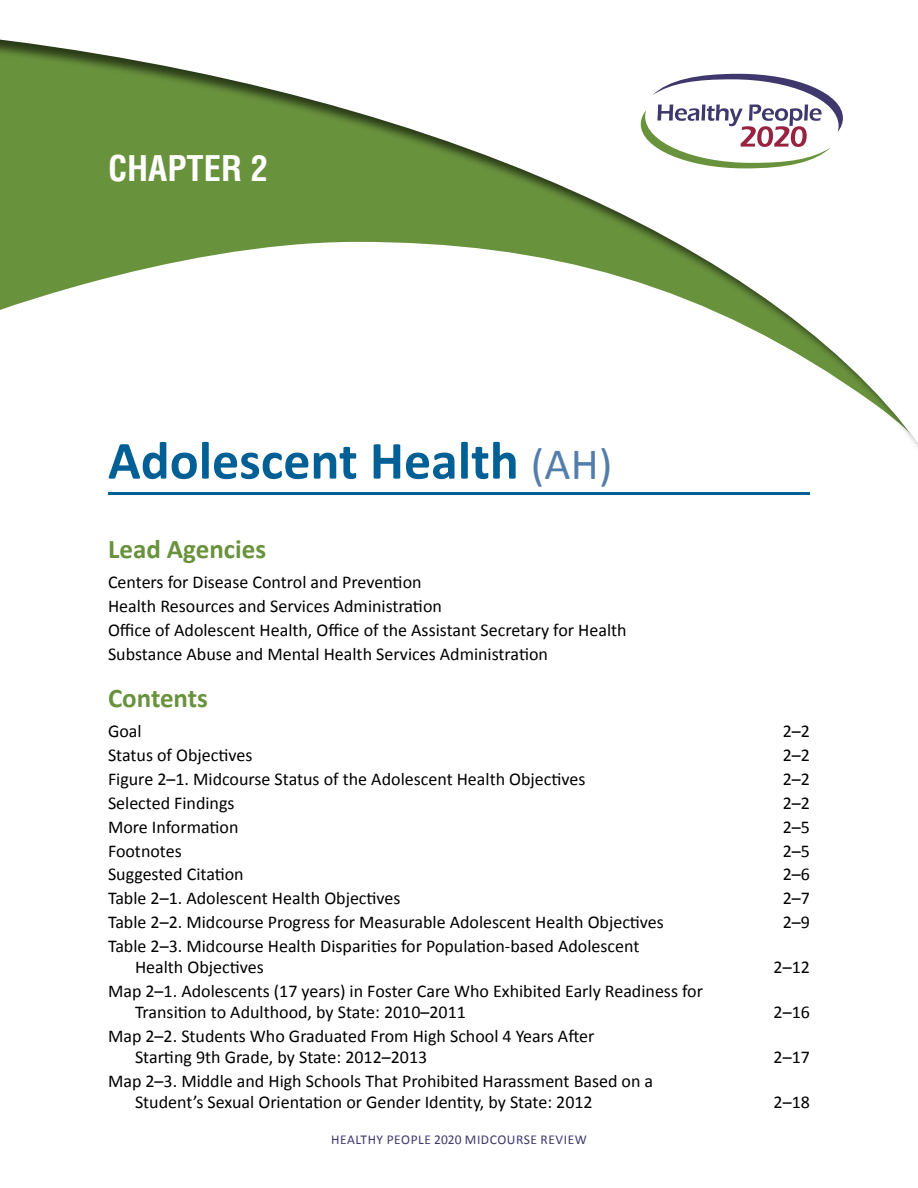
<style>
.page{position:relative;width:918px;height:1188px;background:#fff}
.page>*{position:absolute;margin:0;border:0;box-sizing:border-box;transform-origin:0 0}
.t1{font:700 54px "Calibri";color:#005f94}
.t2{font:700 condensed 34.5px "Helvetica LT Std";color:#fff}
.t3{font:700 27px "Calibri";color:#69923d}
.t4{font:18px/21px "Calibri";color:#000}
.t5{font:13.5px "Calibri";letter-spacing:.04em;color:#3e386c}
.s1{font-weight:400;font-size:45px;color:#537eab}
</style>
<div class="page">
<svg style="left:0;top:39px;width:918px;height:409px"></svg>
<svg style="left:641px;top:74px;width:202px;height:94px"></svg>
<hr style="left:108px;top:492px;width:702px;height:3px;background:#005f94">
<h1 class="t2" style="left:108px;top:147px;width:162px">CHAPTER 2</h1>
<h1 class="t1" style="left:108px;top:426px;width:506px">Adolescent Health <span class="s1">(AH)</span></h1>
<h2 class="t3" style="left:108px;top:532px;width:160px">Lead Agencies</h2>
<p class="t4" style="left:108px;top:572px;width:315px">Centers for Disease Control and Prevention</p>
<p class="t4" style="left:108px;top:596px;width:335px">Health Resources and Services Administration</p>
<p class="t4" style="left:108px;top:620px;width:520px">Office of Adolescent Health, Office of the Assistant Secretary for Health</p>
<p class="t4" style="left:108px;top:644px;width:441px">Substance Abuse and Mental Health Services Administration</p>
<h2 class="t3" style="left:108px;top:680px;width:102px">Contents</h2>
<p class="t4" style="left:108px;top:720px;width:35px">Goal</p>
<p class="t4" style="left:783px;top:720px;width:29px">2–2</p>
<p class="t4" style="left:108px;top:744px;width:146px">Status of Objectives</p>
<p class="t4" style="left:783px;top:744px;width:29px">2–2</p>
<p class="t4" style="left:108px;top:768px;width:479px">Figure 2–1. Midcourse Status of the Adolescent Health Objectives</p>
<p class="t4" style="left:783px;top:768px;width:29px">2–2</p>
<p class="t4" style="left:108px;top:792px;width:128px">Selected Findings</p>
<p class="t4" style="left:783px;top:792px;width:29px">2–2</p>
<p class="t4" style="left:108px;top:816px;width:132px">More Information</p>
<p class="t4" style="left:783px;top:816px;width:29px">2–5</p>
<p class="t4" style="left:108px;top:840px;width:75px">Footnotes</p>
<p class="t4" style="left:783px;top:840px;width:29px">2–5</p>
<p class="t4" style="left:108px;top:864px;width:137px">Suggested Citation</p>
<p class="t4" style="left:783px;top:864px;width:29px">2–6</p>
<p class="t4" style="left:108px;top:888px;width:294px">Table 2–1. Adolescent Health Objectives</p>
<p class="t4" style="left:783px;top:888px;width:29px">2–7</p>
<p class="t4" style="left:108px;top:912px;width:557px">Table 2–2. Midcourse Progress for Measurable Adolescent Health Objectives</p>
<p class="t4" style="left:783px;top:912px;width:29px">2–9</p>
<p class="t4" style="left:135px;top:936px;width:506px;text-indent:-27px">Table 2–3. Midcourse Health Disparities for Population-based Adolescent<br>Health Objectives</p>
<p class="t4" style="left:774px;top:957px;width:38px">2–12</p>
<p class="t4" style="left:135px;top:981px;width:570px;text-indent:-27px">Map 2–1. Adolescents (17 years) in Foster Care Who Exhibited Early Readiness for<br>Transition to Adulthood, by State: 2010–2011</p>
<p class="t4" style="left:135px;top:1026px;width:461px;text-indent:-27px">Map 2–2. Students Who Graduated From High School 4 Years After<br>Starting 9th Grade, by State: 2012–2013</p>
<p class="t4" style="left:135px;top:1071px;width:520px;text-indent:-27px">Map 2–3. Middle and High Schools That Prohibited Harassment Based on a<br>Student’s Sexual Orientation or Gender Identity, by State: 2012</p>
<p class="t5" style="left:331px;top:1131px;width:257px">HEALTHY PEOPLE 2020 MIDCOURSE REVIEW</p>
<p class="t4" style="left:774px;top:1002px;width:38px">2–16</p>
<p class="t4" style="left:774px;top:1047px;width:38px">2–17</p>
<p class="t4" style="left:774px;top:1092px;width:38px">2–18</p>
</div>
